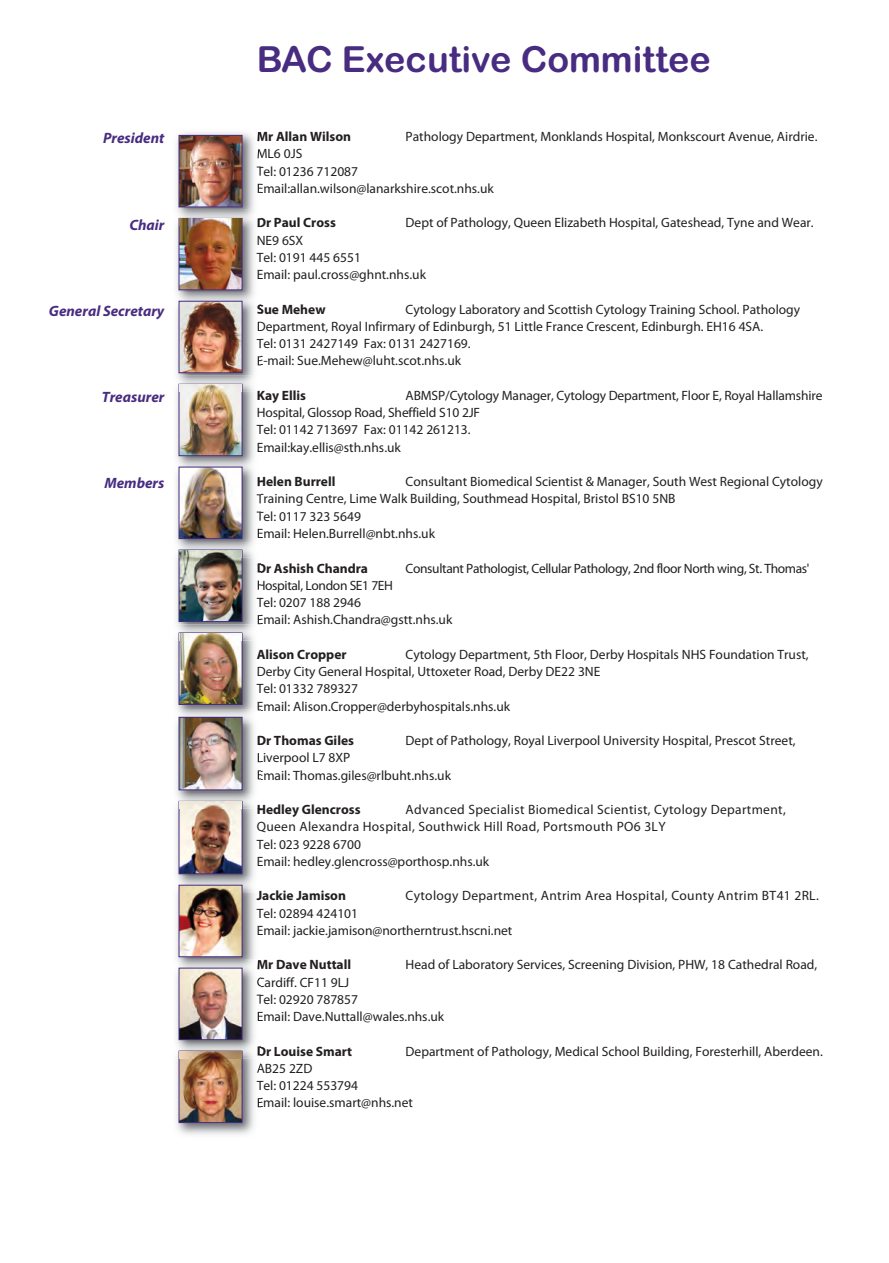
<style>
.page{position:relative;width:889px;height:1263px;background:#fff}
.page>*{position:absolute;margin:0;border:0;box-sizing:border-box;transform-origin:0 0}
.t1{font:36px "Arial Rounded MT Bold";color:#482c81}
.t2{font:italic 700 15px "Myriad Pro";color:#482c81}
.t3{font:13.5px/17.2px "Myriad Pro";color:#231f20}
.t4{font:13.5px/17.2px "Myriad Pro";letter-spacing:.025em;color:#231f20}
.t5{font:700 13.5px "Myriad Pro";color:#231f20}
.t6{font:13.5px "Myriad Pro";letter-spacing:-.025em;color:#231f20}
</style>
<div class="page">
<img style="left:176px;top:226px;width:85px;height:158px">
<img style="left:181px;top:226px;width:59px;height:62px">
<div style="left:179px;top:218px;width:63px;height:72px;border:1px solid #482c81"></div>
<img style="left:176px;top:384px;width:82px;height:75px">
<img style="left:181px;top:392px;width:59px;height:62px">
<div style="left:179px;top:384px;width:63px;height:72px;border:1px solid #482c81"></div>
<img style="left:176px;top:641px;width:78px;height:68px">
<img style="left:181px;top:641px;width:59px;height:62px">
<div style="left:179px;top:632px;width:63px;height:73px;border:1px solid #482c81"></div>
<img style="left:176px;top:808px;width:85px;height:152px">
<img style="left:181px;top:808px;width:59px;height:64px">
<div style="left:179px;top:801px;width:63px;height:73px;border:1px solid #482c81"></div>
<img style="left:176px;top:877px;width:85px;height:15px">
<img style="left:181px;top:887px;width:59px;height:68px">
<div style="left:179px;top:885px;width:63px;height:72px;border:1px solid #482c81"></div>
<img style="left:176px;top:1059px;width:85px;height:76px">
<svg style="left:257px;top:1063px;width:4px;height:10px"></svg>
<svg style="left:257px;top:1080px;width:4px;height:10px"></svg>
<svg style="left:258px;top:1098px;width:3px;height:9px"></svg>
<img style="left:181px;top:1059px;width:59px;height:62px">
<div style="left:179px;top:1051px;width:63px;height:72px;border:1px solid #482c81"></div>
<img style="left:176px;top:293px;width:85px;height:16px">
<img style="left:179px;top:384px;width:63px;height:8px">
<svg style="left:257px;top:304px;width:4px;height:10px"></svg>
<svg style="left:258px;top:322px;width:3px;height:9px"></svg>
<svg style="left:257px;top:339px;width:4px;height:9px"></svg>
<svg style="left:258px;top:356px;width:3px;height:10px"></svg>
<img style="left:181px;top:303px;width:59px;height:68px">
<div style="left:179px;top:301px;width:63px;height:72px;border:1px solid #482c81"></div>
<img style="left:176px;top:558px;width:85px;height:83px">
<img style="left:179px;top:632px;width:63px;height:1px">
<img style="left:179px;top:633px;width:63px;height:8px">
<svg style="left:258px;top:563px;width:3px;height:10px"></svg>
<svg style="left:258px;top:580px;width:3px;height:10px"></svg>
<svg style="left:257px;top:597px;width:4px;height:10px"></svg>
<svg style="left:258px;top:615px;width:3px;height:9px"></svg>
<img style="left:181px;top:558px;width:59px;height:62px">
<div style="left:179px;top:550px;width:63px;height:72px;border:1px solid #482c81"></div>
<img style="left:176px;top:459px;width:84px;height:99px">
<svg style="left:258px;top:477px;width:3px;height:9px"></svg>
<svg style="left:257px;top:494px;width:4px;height:10px"></svg>
<svg style="left:257px;top:511px;width:4px;height:10px"></svg>
<svg style="left:258px;top:528px;width:3px;height:10px"></svg>
<img style="left:179px;top:550px;width:63px;height:8px">
<img style="left:181px;top:469px;width:59px;height:68px">
<div style="left:179px;top:467px;width:63px;height:72px;border:1px solid #482c81"></div>
<img style="left:176px;top:132px;width:83px;height:78px">
<img style="left:177px;top:210px;width:81px;height:16px">
<img style="left:179px;top:218px;width:63px;height:1px">
<img style="left:179px;top:219px;width:63px;height:7px">
<svg style="left:257px;top:132px;width:4px;height:9px"></svg>
<svg style="left:257px;top:149px;width:4px;height:10px"></svg>
<svg style="left:257px;top:166px;width:4px;height:10px"></svg>
<svg style="left:258px;top:183px;width:3px;height:10px"></svg>
<svg style="left:258px;top:218px;width:3px;height:8px"></svg>
<img style="left:181px;top:137px;width:59px;height:68px">
<div style="left:179px;top:135px;width:63px;height:72px;border:1px solid #482c81"></div>
<img style="left:176px;top:709px;width:82px;height:99px">
<img style="left:179px;top:801px;width:63px;height:1px">
<img style="left:179px;top:802px;width:63px;height:6px">
<svg style="left:258px;top:735px;width:3px;height:10px"></svg>
<svg style="left:258px;top:753px;width:3px;height:10px"></svg>
<svg style="left:258px;top:770px;width:3px;height:10px"></svg>
<img style="left:181px;top:719px;width:59px;height:69px">
<div style="left:179px;top:717px;width:63px;height:73px;border:1px solid #482c81"></div>
<img style="left:176px;top:960px;width:84px;height:99px">
<svg style="left:257px;top:960px;width:4px;height:9px"></svg>
<svg style="left:257px;top:977px;width:4px;height:10px"></svg>
<svg style="left:257px;top:994px;width:4px;height:10px"></svg>
<svg style="left:258px;top:1011px;width:3px;height:10px"></svg>
<svg style="left:258px;top:1046px;width:3px;height:10px"></svg>
<img style="left:179px;top:1051px;width:63px;height:8px">
<img style="left:181px;top:970px;width:59px;height:68px">
<div style="left:179px;top:968px;width:63px;height:72px;border:1px solid #482c81"></div>
<h1 class="t1" style="left:257px;top:39px;width:455px">BAC Executive Committee</h1>
<p class="t2" style="left:103px;top:133px;width:63px">President</p>
<p class="t2" style="left:129px;top:219px;width:37px">Chair</p>
<p class="t2" style="left:49px;top:305px;width:117px">General Secretary</p>
<p class="t2" style="left:102px;top:391px;width:64px">Treasurer</p>
<p class="t2" style="left:104px;top:478px;width:61px">Members</p>
<p class="t5" style="left:257px;top:132px;width:96px">Mr Allan Wilson</p>
<p class="t3" style="left:405px;top:129px;width:413px">Pathology Department, Monklands Hospital, Monkscourt Avenue, Airdrie.</p>
<p class="t3" style="left:257px;top:146px;width:239px">ML6 0JS<br>Tel: 01236 712087<br>Email:allan.wilson@lanarkshire.scot.nhs.uk</p>
<p class="t5" style="left:257px;top:218px;width:81px">Dr Paul Cross</p>
<p class="t3" style="left:405px;top:215px;width:409px">Dept of Pathology, Queen Elizabeth Hospital, Gateshead, Tyne and Wear.</p>
<p class="t3" style="left:257px;top:233px;width:171px">NE9 6SX<br>Tel: 0191 445 6551<br>Email: paul.cross@ghnt.nhs.uk</p>
<p class="t5" style="left:257px;top:304px;width:70px">Sue Mehew</p>
<p class="t3" style="left:257px;top:302px;width:545px;text-indent:149px">Cytology Laboratory and Scottish Cytology Training School. Pathology Department, Royal Infirmary of Edinburgh, 51 Little France Crescent, Edinburgh. EH16 4SA.<br>Tel: 0131 2427149 Fax: 0131 2427169.<br>E-mail: Sue.Mehew@luht.scot.nhs.uk</p>
<p class="t5" style="left:257px;top:390px;width:51px">Kay Ellis</p>
<p class="t3" style="left:257px;top:388px;width:567px;text-indent:149px">ABMSP/Cytology Manager, Cytology Department, Floor E, Royal Hallamshire Hospital, Glossop Road, Sheffield S10 2JF<br>Tel: 01142 713697 Fax: 01142 261213.<br>Email:kay.ellis@sth.nhs.uk</p>
<p class="t5" style="left:257px;top:477px;width:80px">Helen Burrell</p>
<p class="t3" style="left:257px;top:474px;width:567px;text-indent:149px">Consultant Biomedical Scientist &amp; Manager, South West Regional Cytology Training Centre, Lime Walk Building, Southmead Hospital, Bristol BS10 5NB<br>Tel: 0117 323 5649<br>Email: Helen.Burrell@nbt.nhs.uk</p>
<p class="t5" style="left:257px;top:563px;width:113px">Dr Ashish Chandra</p>
<p class="t6" style="left:405px;top:563px;width:405px">Consultant Pathologist, Cellular Pathology, 2nd floor North wing, St. Thomas'</p>
<p class="t3" style="left:257px;top:578px;width:197px">Hospital, London SE1 7EH<br>Tel: 0207 188 2946<br>Email: Ashish.Chandra@gstt.nhs.uk</p>
<p class="t5" style="left:257px;top:649px;width:91px">Alison Cropper</p>
<p class="t3" style="left:257px;top:647px;width:553px;text-indent:149px">Cytology Department, 5th Floor, Derby Hospitals NHS Foundation Trust, Derby City General Hospital, Uttoxeter Road, Derby DE22 3NE<br>Tel: 01332 789327<br>Email: Alison.Cropper@derbyhospitals.nhs.uk</p>
<p class="t5" style="left:257px;top:735px;width:99px">Dr Thomas Giles</p>
<p class="t3" style="left:405px;top:733px;width:391px">Dept of Pathology, Royal Liverpool University Hospital, Prescot Street,</p>
<p class="t3" style="left:257px;top:750px;width:196px">Liverpool L7 8XP<br>Email: Thomas.giles@rlbuht.nhs.uk</p>
<p class="t5" style="left:257px;top:804px;width:105px">Hedley Glencross</p>
<p class="t4" style="left:257px;top:802px;width:530px;text-indent:149px">Advanced Specialist Biomedical Scientist, Cytology Department, Queen Alexandra Hospital, Southwick Hill Road, Portsmouth PO6 3LY<br>Tel: 023 9228 6700<br>Email: hedley.glencross@porthosp.nhs.uk</p>
<p class="t5" style="left:257px;top:891px;width:91px">Jackie Jamison</p>
<p class="t4" style="left:405px;top:888px;width:415px">Cytology Department, Antrim Area Hospital, County Antrim BT41 2RL.</p>
<p class="t3" style="left:257px;top:905px;width:257px">Tel: 02894 424101<br>Email: jackie.jamison@northerntrust.hscni.net</p>
<p class="t5" style="left:257px;top:960px;width:96px">Mr Dave Nuttall</p>
<p class="t3" style="left:405px;top:957px;width:413px">Head of Laboratory Services, Screening Division, PHW, 18 Cathedral Road,</p>
<p class="t3" style="left:257px;top:974px;width:189px">Cardiff. CF11 9LJ<br>Tel: 02920 787857<br>Email: Dave.Nuttall@wales.nhs.uk</p>
<p class="t5" style="left:257px;top:1046px;width:97px">Dr Louise Smart</p>
<p class="t3" style="left:405px;top:1043px;width:419px">Department of Pathology, Medical School Building, Foresterhill, Aberdeen.</p>
<p class="t3" style="left:257px;top:1061px;width:158px">AB25 2ZD<br>Tel: 01224 553794<br>Email: louise.smart@nhs.net</p>
</div>
